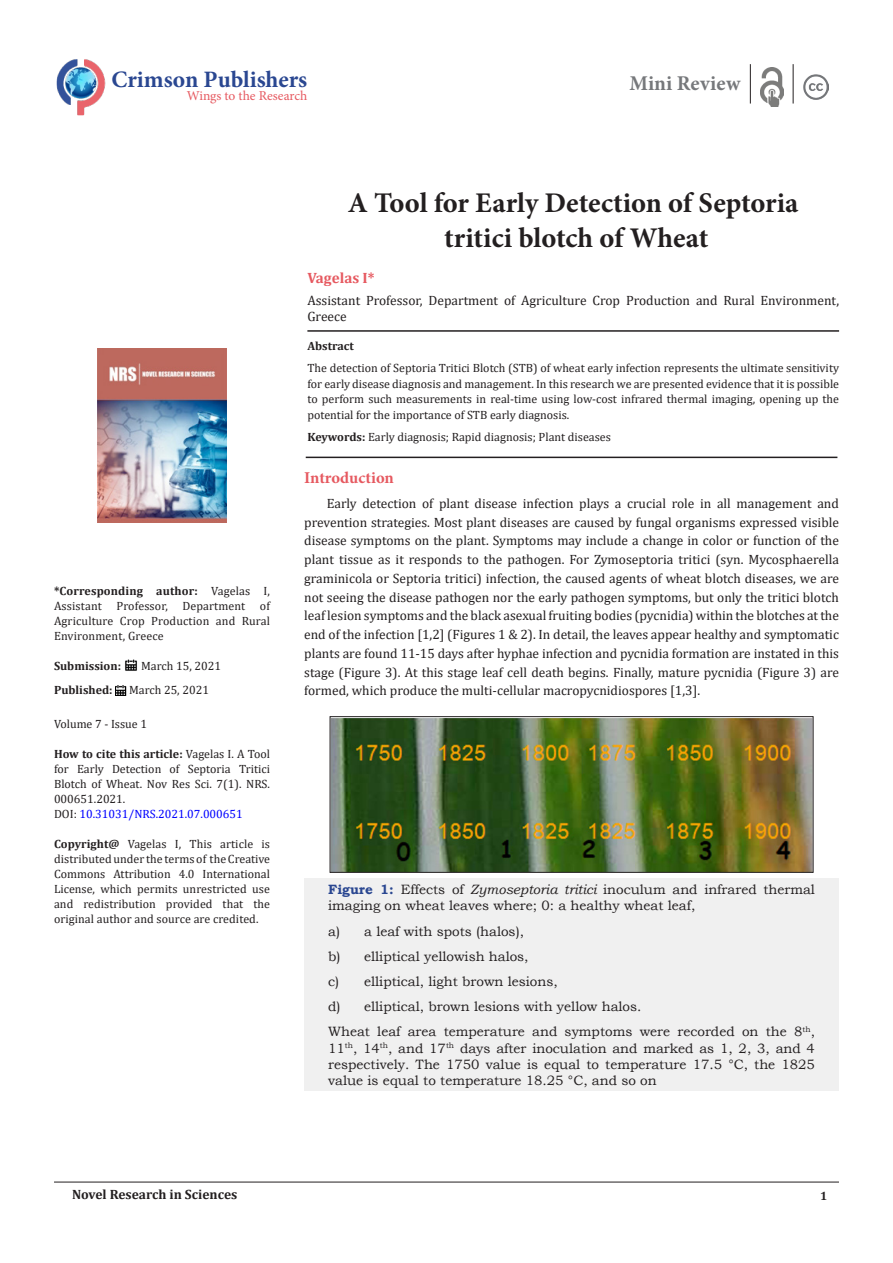
<style>
.page{position:relative;width:893px;height:1263px;background:#fff}
.page>*{position:absolute;margin:0;border:0;box-sizing:border-box;transform-origin:0 0}
.t1{font:700 28.5px/34.5px "Minion Pro";letter-spacing:-.005em;color:#231f20;text-align:center}
.t2{font:700 23.55px "Minion Pro";color:#2a4791}
.t3{font:700 21px "Minion Pro";letter-spacing:.005em;color:#76787b}
.List_Paragraph{font:700 16.5px "Minion Pro";letter-spacing:-.005em;color:#e65960}
.t4{font:700 15px "Cambria";color:#e65960}
.t5{font:13.5px/18.8px "Cambria";color:#231f20}
.t6{font:13.5px/16.2px "Bookman Old Style";color:#231f20}
.t7{font:700 13.5px "Cambria";color:#231f20}
.t8{font:13.5px "Minion Pro";color:#e65960}
.t9{font:12px/15px "Cambria";color:#231f20;text-align:justify}
.t10{font:12px "Cambria";color:#00f}
.List_Paragraph-2{font:700 12px "Cambria";color:#231f20}
.s1{font-weight:700}
.s2{color:#231f20}
.s3{font-weight:700;color:#2a4791}
.s4{font-style:italic}
</style>
<div class="page">
<hr style="left:54px;top:1182px;width:785px;height:1px;background:#231f20">
<img style="left:56px;top:59px;width:50px;height:57px">
<hr style="left:750px;top:64px;width:1px;height:40px;background:#231f20">
<img style="left:760px;top:67px;width:23px;height:40px">
<hr style="left:793px;top:64px;width:1px;height:40px;background:#231f20">
<img style="left:803px;top:74px;width:26px;height:26px">
<img style="left:125px;top:659px;width:12px;height:12px">
<svg style="left:115px;top:685px;width:11px;height:11px"></svg>
<img style="left:97px;top:349px;width:130px;height:173px">
<div style="left:304px;top:878px;width:535px;height:213px;background:#f0f0f0"></div>
<img style="left:332px;top:718px;width:479px;height:152px">
<div style="left:330px;top:716px;width:483px;height:156px;border:1px solid #231f20"></div>
<hr style="left:307px;top:330px;width:532px;height:2px;background:#231f20">
<hr style="left:306px;top:457px;width:531px;height:1px;background:#231f20">
<p class="t2" style="left:111px;top:63px;width:197px">Crimson Publishers</p>
<p class="t8" style="left:187px;top:87px;width:122px">Wings to the Research</p>
<p class="t3" style="left:629px;top:69px;width:112px">Mini Review</p>
<p class="t1" style="left:348px;top:185px;width:452px">A Tool for Early Detection of Septoria tritici blotch of Wheat</p>
<p class="t4" style="left:307px;top:267px;width:69px">Vagelas I*</p>
<p class="t5" style="left:307px;top:292px;width:533px;line-height:16.2px">Assistant Professor, Department of Agriculture Crop Production and Rural Environment,<br>Greece</p>
<p class="t9" style="left:54px;top:584px;width:217px"><span class="s1">*Corresponding author:</span> Vagelas I, Assistant Professor, Department of Agriculture Crop Production and Rural Environment, Greece</p>
<p class="List_Paragraph-2" style="left:54px;top:658px;width:69px">Submission:</p>
<p class="t9" style="left:141px;top:659px;width:81px">March 15, 2021</p>
<p class="List_Paragraph-2" style="left:54px;top:682px;width:60px">Published:</p>
<p class="t9" style="left:129px;top:683px;width:81px">March 25, 2021</p>
<p class="t9" style="left:54px;top:716px;width:95px">Volume 7 - Issue 1</p>
<p class="t9" style="left:54px;top:746px;width:218px"><span class="s1">How to cite this article:</span> Vagelas I. A Tool for Early Detection of Septoria Tritici Blotch of Wheat. Nov Res Sci. 7(1). NRS.<br>000651.2021.</p>
<p class="t10" style="left:54px;top:806px;width:190px"><span class="s2">DOI:</span> 10.31031/NRS.2021.07.000651</p>
<p class="t9" style="left:54px;top:836px;width:218px"><span class="s1">Copyright@</span> Vagelas I, This article is distributed under the terms of the Creative Commons Attribution 4.0 International License, which permits unrestricted use and redistribution provided that the original author and source are credited.</p>
<p class="List_Paragraph-2" style="left:307px;top:337px;width:48px">Abstract</p>
<p class="t9" style="left:307px;top:360px;width:533px;line-height:15.8px">The detection of Septoria Tritici Blotch (STB) of wheat early infection represents the ultimate sensitivity for early disease diagnosis and management. In this research we are presented evidence that it is possible to perform such measurements in real-time using low-cost infrared thermal imaging, opening up the potential for the importance of STB early diagnosis.</p>
<p class="t9" style="left:307px;top:429px;width:305px"><span class="s1">Keywords:</span> Early diagnosis; Rapid diagnosis; Plant diseases</p>
<p class="List_Paragraph" style="left:304px;top:466px;width:91px">Introduction</p>
<p class="t5" style="left:304px;top:494px;width:536px;text-align:justify;text-indent:22px">Early detection of plant disease infection plays a crucial role in all management and prevention strategies. Most plant diseases are caused by fungal organisms expressed visible disease symptoms on the plant. Symptoms may include a change in color or function of the plant tissue as it responds to the pathogen. For Zymoseptoria tritici (syn. Mycosphaerella graminicola or Septoria tritici) infection, the caused agents of wheat blotch diseases, we are not seeing the disease pathogen nor the early pathogen symptoms, but only the tritici blotch leaf lesion symptoms and the black asexual fruiting bodies (pycnidia) within the blotches at the end of the infection [1,2] (Figures 1 &amp; 2). In detail, the leaves appear healthy and symptomatic plants are found 11-15 days after hyphae infection and pycnidia formation are instated in this stage (Figure 3). At this stage leaf cell death begins. Finally, mature pycnidia (Figure 3) are formed, which produce the multi-cellular macropycnidiospores [1,3].</p>
<p class="t6" style="left:328px;top:881px;width:488px"><span class="s3">Figure 1:</span> Effects of <span class="s4">Zymoseptoria tritici</span> inoculum and infrared thermal imaging on wheat leaves where; 0: a healthy wheat leaf,</p>
<p class="t6" style="left:328px;top:923px;width:197px">a) a leaf with spots (halos),</p>
<p class="t6" style="left:328px;top:948px;width:202px">b) elliptical yellowish halos,</p>
<p class="t6" style="left:328px;top:973px;width:231px">c) elliptical, light brown lesions,</p>
<p class="t6" style="left:328px;top:998px;width:315px">d) elliptical, brown lesions with yellow halos.</p>
<p class="t6" style="left:328px;top:1024px;width:488px;text-align:justify">Wheat leaf area temperature and symptoms were recorded on the 8<sup>th</sup>, 11<sup>th</sup>, 14<sup>th</sup>, and 17<sup>th</sup> days after inoculation and marked as 1, 2, 3, and 4 respectively. The 1750 value is equal to temperature 17.5 °C, the 1825 value is equal to temperature 18.25 °C, and so on</p>
<p class="t7" style="left:72px;top:1185px;width:167px">Novel Research in Sciences</p>
<p class="List_Paragraph-2" style="left:820px;top:1187px;width:9px">1</p>
</div>
